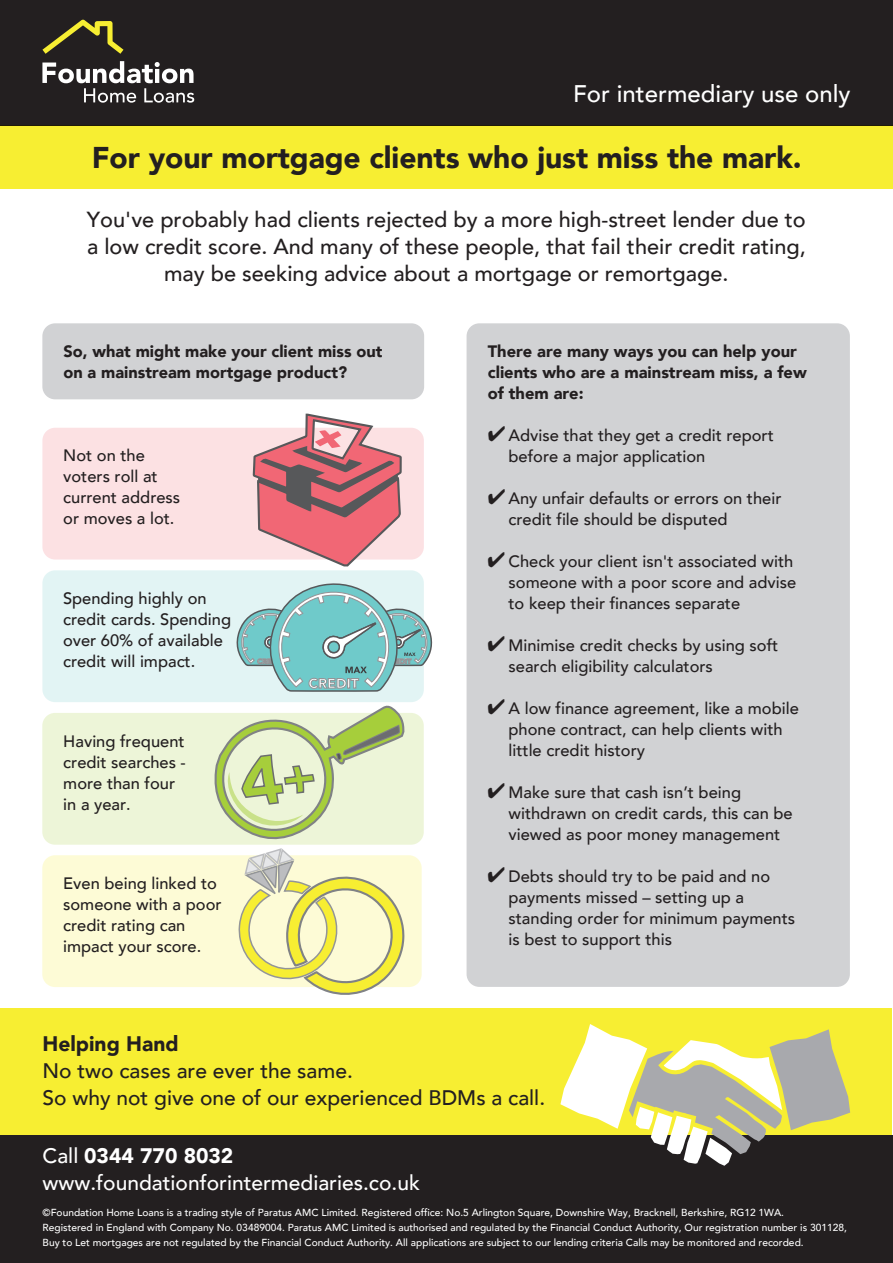
<style>
.page{position:relative;width:893px;height:1263px;background:#fff}
.page>*{position:absolute;margin:0;border:0;box-sizing:border-box;transform-origin:0 0}
.t1{font:900 30px "Avenir";letter-spacing:-.005em;color:#231f20}
.t2{font:500 24px "Avenir";color:#fff}
.t3{font:500 21.75px/27px "Avenir";color:#231f20;text-align:center}
.t4{font:500 21px/27px "Avenir";color:#231f20}
.t5{font:500 21px/27px "Avenir";color:#fff}
.t6{font:900 21px "Avenir";color:#231f20}
.t7{font:500 16.5px/21px "Avenir";color:#231f20}
.t8{font:900 16.5px/21px "Avenir";color:#231f20}
.t9{font:500 10.2px/15px "Avenir";color:#fff}
.s1{font-weight:900}
</style>
<div class="page">
<div style="left:42px;top:855px;width:380px;height:132px;background:#fdfbd6;border-radius:13px"></div>
<div style="left:42px;top:713px;width:382px;height:132px;background:#edf5d8;border-radius:13px"></div>
<div style="left:42px;top:570px;width:382px;height:132px;background:#e2f4f4;border-radius:13px"></div>
<div style="left:42px;top:428px;width:382px;height:131px;background:#fce1e3;border-radius:13px"></div>
<div style="left:42px;top:323px;width:382px;height:76px;background:#d1d2d4;border-radius:13px"></div>
<div style="left:0;top:1008px;width:892px;height:127px;background:#f7ee32"></div>
<div style="left:0;top:0;width:893px;height:126px;background:#231f20"></div>
<svg style="left:42px;top:61px;width:152px;height:42px"></svg>
<svg style="left:42px;top:19px;width:82px;height:35px"></svg>
<div style="left:0;top:125px;width:893px;height:64px;background:#f7ee32"></div>
<div style="left:0;top:1135px;width:893px;height:128px;background:#231f20"></div>
<svg style="left:560px;top:1024px;width:290px;height:142px"></svg>
<svg style="left:244px;top:952px;width:158px;height:43px"></svg>
<svg style="left:213px;top:705px;width:192px;height:247px"></svg>
<svg style="left:213px;top:706px;width:190px;height:135px"></svg>
<svg style="left:235px;top:329px;width:198px;height:363px"></svg>
<div style="left:467px;top:323px;width:383px;height:664px;background:#d1d2d4;border-radius:13px"></div>
<h2 class="t2" style="left:573px;top:73px;width:279px">For intermediary use only</h2>
<h1 class="t1" style="left:92px;top:132px;width:711px">For your mortgage clients who just miss the mark.</h1>
<h3 class="t3" style="left:87px;top:205px;width:720px">You've probably had clients rejected by a more high-street lender due to a low credit score. And many of these people, that fail their credit rating, may be seeking advice about a mortgage or remortgage.</h3>
<p class="t8" style="left:63px;top:340px;width:321px">So, what might make your client miss out on a mainstream mortgage product?</p>
<p class="t7" style="left:63px;top:444px;width:119px">Not on the voters roll at current address or moves a lot.</p>
<p class="t7" style="left:63px;top:587px;width:170px">Spending highly on credit cards. Spending over 60% of available credit will impact.</p>
<p class="t7" style="left:63px;top:730px;width:124px">Having frequent credit searches - more than four in a year.</p>
<p class="t7" style="left:63px;top:872px;width:160px">Even being linked to someone with a poor credit rating can impact your score.</p>
<p class="t8" style="left:488px;top:340px;width:320px">There are many ways you can help your clients who are a mainstream miss, a few of them are:</p>
<p class="t7" style="left:508px;top:424px;width:267px;text-indent:-21px">✔ Advise that they get a credit report before a major application</p>
<p class="t7" style="left:508px;top:487px;width:274px;text-indent:-21px">✔ Any unfair defaults or errors on their credit file should be disputed</p>
<p class="t7" style="left:508px;top:550px;width:289px;text-indent:-21px">✔ Check your client isn't associated with someone with a poor score and advise to keep their finances separate</p>
<p class="t7" style="left:508px;top:634px;width:271px;text-indent:-21px">✔ Minimise credit checks by using soft search eligibility calculators</p>
<p class="t7" style="left:508px;top:697px;width:292px;text-indent:-21px">✔ A low finance agreement, like a mobile phone contract, can help clients with little credit history</p>
<p class="t7" style="left:508px;top:781px;width:286px;text-indent:-21px">✔ Make sure that cash isn’t being withdrawn on credit cards, this can be viewed as poor money management</p>
<p class="t7" style="left:508px;top:865px;width:288px;text-indent:-21px">✔ Debts should try to be paid and no payments missed – setting up a standing order for minimum payments is best to support this</p>
<p class="t6" style="left:42px;top:1025px;width:138px">Helping Hand</p>
<p class="t4" style="left:42px;top:1056px;width:504px">No two cases are ever the same.<br>So why not give one of our experienced BDMs a call.</p>
<p class="t5" style="left:43px;top:1141px;width:379px">Call <span class="s1">0344 770 8032 </span>www.foundationforintermediaries.co.uk</p>
<p class="t9" style="left:43px;top:1204px;width:806px">©Foundation Home Loans is a trading style of Paratus AMC Limited. Registered office: No.5 Arlington Square, Downshire Way, Bracknell, Berkshire, RG12 1WA.<br>Registered in England with Company No. 03489004. Paratus AMC Limited is authorised and regulated by the Financial Conduct Authority, Our registration number is 301128,<br>Buy to Let mortgages are not regulated by the Financial Conduct Authority. All applications are subject to our lending criteria Calls may be monitored and recorded.</p>
</div>
